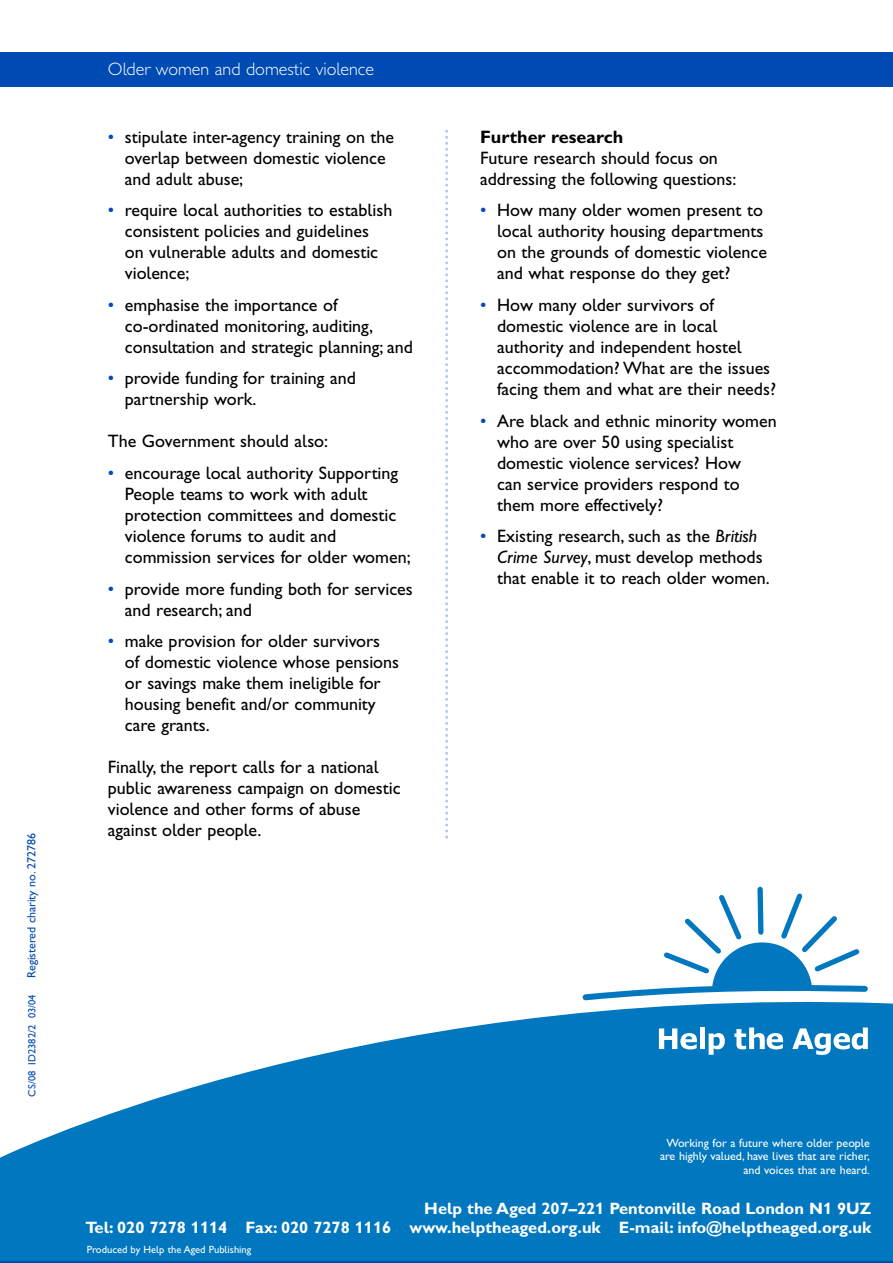
<style>
.page{position:relative;width:893px;height:1263px;background:#fff}
.page>*{position:absolute;margin:0;border:0;box-sizing:border-box;transform-origin:0 0}
.t1{font:18px/21px "Gill Sans Hta";color:#000}
.t2{font:18px "Gill Sans Hta Light Plain";color:#fff}
.t3{font:18px "Gill Sans Hta Bold Plain";color:#000}
.t4{font:16.5px/19.5px "Gill Sans Hta Bold Plain";color:#fff;text-align:right}
.t5{font:12px/13.5px "Gill Sans Hta";color:#fff;text-align:right}
.t6{font:12px "Gill Sans Hta";color:#004ab4}
.t7{font:10.5px "Gill Sans Hta";color:#fff}
.t8{font:10.5px "Gill Sans Hta";color:#004ab4}
.s1{color:#004ab4}
.s2{font-style:italic}
</style>
<div class="page">
<svg style="left:0;top:1002px;width:892px;height:259px;fill:#0077be"></svg>
<svg style="left:579px;top:887px;width:292px;height:117px"></svg>
<svg style="left:659px;top:1028px;width:38px;height:21px"></svg>
<div style="left:699px;top:1028px;width:5px;height:21px;background:#fff"></div>
<svg style="left:708px;top:1033px;width:16px;height:22px"></svg>
<svg style="left:734px;top:1028px;width:49px;height:21px"></svg>
<svg style="left:792px;top:1028px;width:75px;height:27px"></svg>
<div style="left:0;top:53px;width:892px;height:34px;background:#004ab4"></div>
<svg style="left:445px;top:130px;width:3px;height:709px"></svg>
<hr style="left:0;top:1261px;width:892px;height:2px;background:#004ab4">
<p class="t6" style="left:27px;top:978px;width:147px;rotate:-90deg">Registered charity no. 272786</p>
<p class="t8" style="left:28px;top:1097px;width:104px;rotate:-90deg">CS/08 ID2382/2 03/04</p>
<p class="t2" style="left:108px;top:62px;width:268px">Older women and domestic violence</p>
<p class="t1" style="left:125px;top:128px;width:271px;text-indent:-17px"><span class="s1">•</span> stipulate inter-agency training on the overlap between domestic violence and adult abuse;</p>
<p class="t1" style="left:125px;top:202px;width:269px;text-indent:-17px"><span class="s1">•</span> require local authorities to establish consistent policies and guidelines on vulnerable adults and domestic violence;</p>
<p class="t1" style="left:125px;top:296px;width:290px;text-indent:-17px"><span class="s1">•</span> emphasise the importance of co-ordinated monitoring, auditing, consultation and strategic planning; and</p>
<p class="t1" style="left:125px;top:370px;width:232px;text-indent:-17px"><span class="s1">•</span> provide funding for training and partnership work.</p>
<p class="t1" style="left:108px;top:433px;width:222px">The Government should also:</p>
<p class="t1" style="left:125px;top:464px;width:287px;text-indent:-17px"><span class="s1">•</span> encourage local authority Supporting People teams to work with adult protection committees and domestic violence forums to audit and commission services for older women;</p>
<p class="t1" style="left:125px;top:580px;width:289px;text-indent:-17px"><span class="s1">•</span> provide more funding both for services and research; and</p>
<p class="t1" style="left:125px;top:632px;width:276px;text-indent:-17px"><span class="s1">•</span> make provision for older survivors<br>of domestic violence whose pensions or savings make them ineligible for housing benefit and/or community care grants.</p>
<p class="t1" style="left:108px;top:758px;width:294px">Finally, the report calls for a national public awareness campaign on domestic violence and other forms of abuse against older people.</p>
<p class="t3" style="left:480px;top:130px;width:144px">Further research</p>
<p class="t1" style="left:480px;top:149px;width:258px">Future research should focus on addressing the following questions:</p>
<p class="t1" style="left:497px;top:202px;width:271px;text-indent:-17px"><span class="s1">•</span> How many older women present to local authority housing departments on the grounds of domestic violence and what response do they get?</p>
<p class="t1" style="left:497px;top:296px;width:280px;text-indent:-17px"><span class="s1">•</span> How many older survivors of domestic violence are in local authority and independent hostel accommodation? What are the issues facing them and what are their needs?</p>
<p class="t1" style="left:497px;top:412px;width:281px;text-indent:-17px"><span class="s1">•</span> Are black and ethnic minority women who are over 50 using specialist domestic violence services? How<br>can service providers respond to them more effectively?</p>
<p class="t1" style="left:497px;top:527px;width:274px;text-indent:-17px"><span class="s1">•</span> Existing research, such as the <span class="s2">British<br>Crime Survey</span>, must develop methods that enable it to reach older women.</p>
<p class="t5" style="left:660px;top:1137px;width:211px">Working for a future where older people are highly valued, have lives that are richer, and voices that are heard.</p>
<p class="t4" style="left:85px;top:1200px;width:787px">Help the Aged 207–221 Pentonville Road London N1 9UZ<br>Tel: 020 7278 1114 Fax: 020 7278 1116 www.helptheaged.org.uk E-mail: info@helptheaged.org.uk</p>
<p class="t7" style="left:87px;top:1245px;width:166px">Produced by Help the Aged Publishing</p>
</div>
